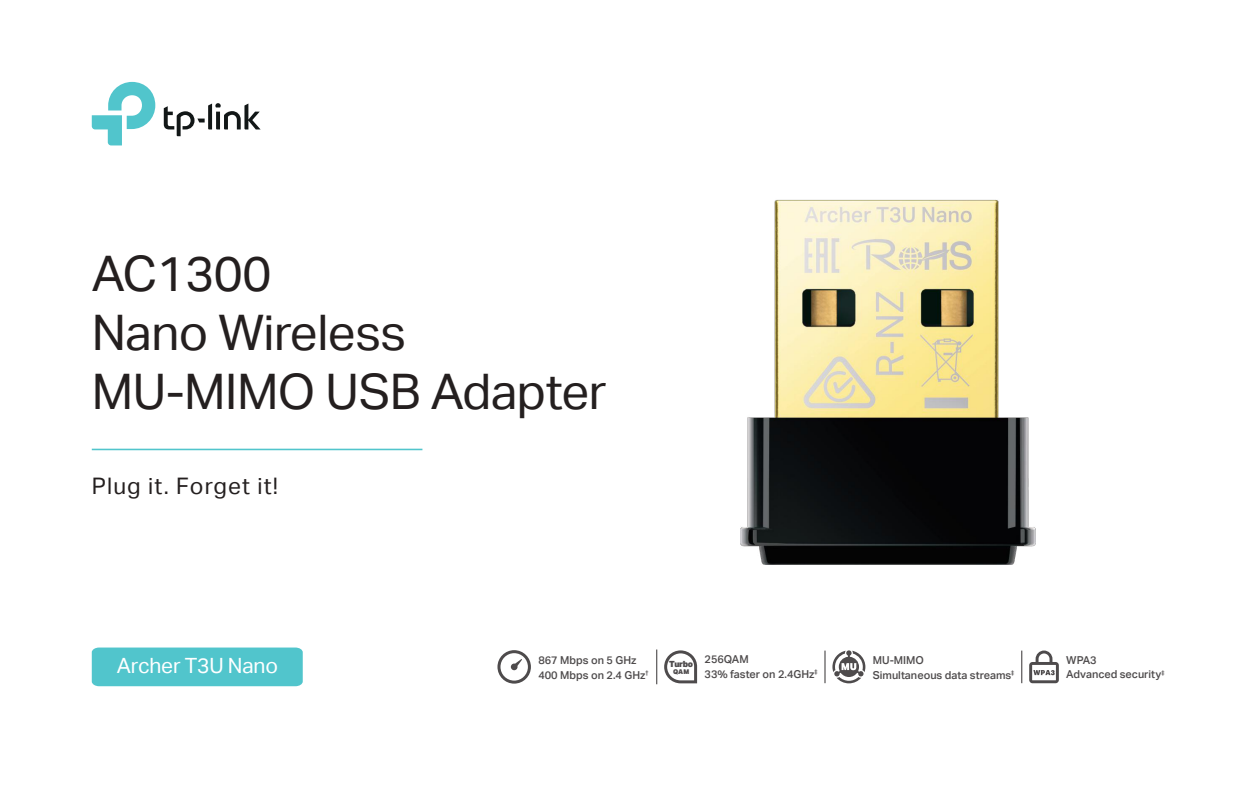
<style>
.page{position:relative;width:1260px;height:788px;background:#fff}
.page>*{position:absolute;margin:0;border:0;box-sizing:border-box;transform-origin:0 0}
.t1{font:49px/58.6px "TP Link Aktiv Regular";letter-spacing:-.01em;color:#241f1f}
.t2{font:22.75px "TP Link Aktiv Regular";letter-spacing:.05em;color:#241f1f}
.t3{font:21px "TP Link Aktiv Regular";letter-spacing:-.01em;color:#fff}
.t4{font:10.94px/14.6px "TP Link Aktiv Medium";color:#4e4b4c}
.t5{font:900 8.49px "Aktiv Grotesk Trial";letter-spacing:-.04em;color:#4e4b4c}
.t6{font:900 6.48px "Aktiv Grotesk Trial";color:#4e4b4c}
</style>
<div class="page">
<div style="left:92px;top:647px;width:211px;height:39px;background:#51c5cc"></div>
<svg style="left:92px;top:82px;width:63px;height:63px"></svg>
<svg style="left:164px;top:103px;width:97px;height:33px"></svg>
<hr style="left:92px;top:448px;width:330px;height:2px;background:#51c5cc">
<img style="left:741px;top:199px;width:294px;height:365px">
<svg style="left:664px;top:650px;width:33px;height:33px"></svg>
<hr style="left:656px;top:649px;width:1px;height:35px;background:#4e4b4c">
<svg style="left:497px;top:650px;width:34px;height:33px"></svg>
<hr style="left:824px;top:650px;width:2px;height:33px;background:#4e4b4c">
<hr style="left:1021px;top:650px;width:1px;height:33px;background:#4e4b4c">
<svg style="left:832px;top:650px;width:33px;height:33px"></svg>
<svg style="left:1029px;top:650px;width:30px;height:33px"></svg>
<h1 class="t1" style="left:92px;top:245px;width:517px">AC1300<br>Nano Wireless<br>MU-MIMO USB Adapter</h1>
<h2 class="t2" style="left:92px;top:473px;width:188px">Plug it. Forget it!</h2>
<h3 class="t3" style="left:117px;top:653px;width:163px">Archer T3U Nano</h3>
<p class="t4" style="left:538px;top:652px;width:112px">867 Mbps on 5 GHz<br>400 Mbps on 2.4 GHz<sup>†</sup></p>
<p class="t4" style="left:705px;top:651px;width:115px">256QAM<br>33% faster on 2.4GHz<sup>‡</sup></p>
<p class="t4" style="left:1066px;top:652px;width:100px">WPA3<br>Advanced security<sup>‡</sup></p>
<p class="t4" style="left:873px;top:653px;width:143px">MU-MIMO<br>Simultaneous data streams<sup>‡</sup></p>
<p class="t5" style="left:669px;top:658px;width:26px">Turbo</p>
<p class="t6" style="left:673px;top:667px;width:18px">QAM</p>
</div>
